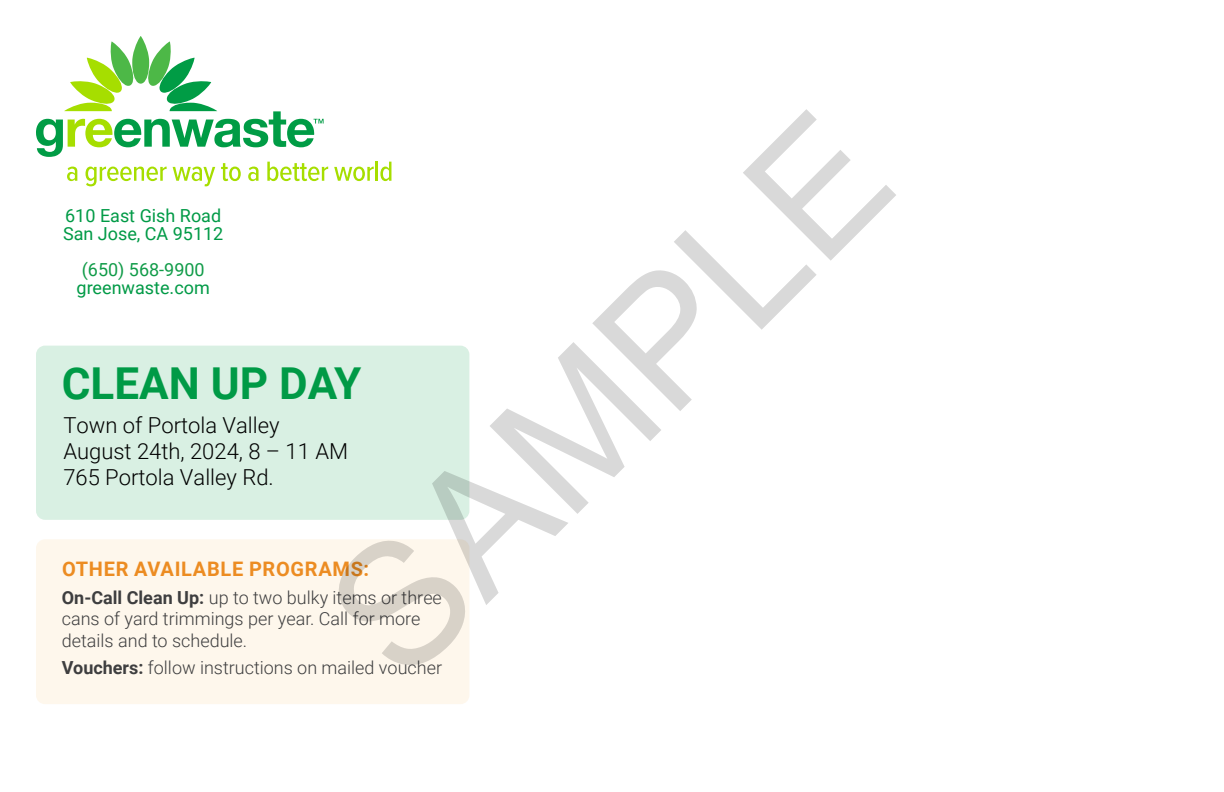
<style>
.page{position:relative;width:1224px;height:792px;background:#fff}
.page>*{position:absolute;margin:0;border:0;box-sizing:border-box;transform-origin:0 0}
.t1{font:173.8px "Arial";color:rgb(0 0 0/.15)}
.t2{font:700 44px "Roboto";color:#009a46}
.t3{font:300 22px/26.4px "Roboto";color:#000}
.t4{font:700 20px "Roboto";letter-spacing:.035em;color:#ec8c22}
.t5{font:300 18px/21.6px "Roboto";color:#3e3e3f}
.t6{font:18px "Roboto";color:#009a46}
.t7{font:18px "Roboto";color:#109b48}
.s1{font-weight:700}
</style>
<div class="page">
<div style="left:36px;top:346px;width:433px;height:174px;background:#d9f0e3;border-radius:9px"></div>
<div style="left:36px;top:539px;width:433px;height:165px;background:#fef7ec;border-radius:9px"></div>
<svg style="left:334px;top:162px;width:57px;height:19px"></svg>
<svg style="left:36px;top:36px;width:292px;height:150px"></svg>
<h1 class="t1" style="left:277px;top:559px;width:707px;rotate:-45deg">SAMPLE</h1>
<p class="t6" style="left:65px;top:203px;width:158px">610 East Gish Road</p>
<p class="t6" style="left:63px;top:221px;width:162px">San Jose, CA 95112</p>
<p class="t7" style="left:82px;top:257px;width:125px">(650) 568-9900</p>
<p class="t6" style="left:77px;top:275px;width:135px">greenwaste.com</p>
<p class="t2" style="left:62px;top:353px;width:301px">CLEAN UP DAY</p>
<p class="t3" style="left:63px;top:411px;width:286px">Town of Portola Valley<br>August 24th, 2024, 8 – 11 AM<br>765 Portola Valley Rd.</p>
<p class="t4" style="left:62px;top:555px;width:308px">OTHER AVAILABLE PROGRAMS:</p>
<p class="t5" style="left:62px;top:586px;width:382px"><span class="s1">On-Call Clean Up:</span> up to two bulky items or three cans of yard trimmings per year. Call for more details and to schedule.</p>
<p class="t5" style="left:62px;top:656px;width:382px"><span class="s1">Vouchers:</span> follow instructions on mailed voucher</p>
</div>
